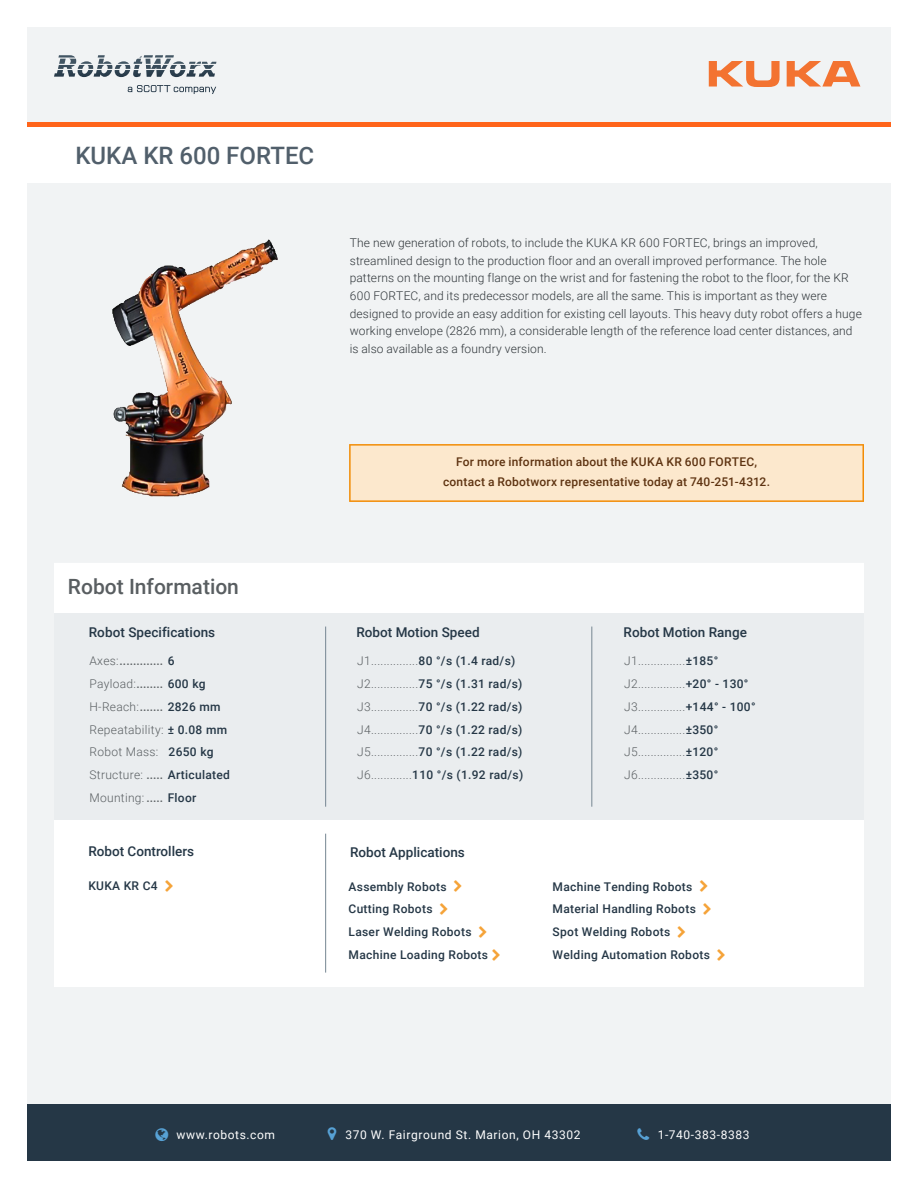
<style>
.page{position:relative;width:918px;height:1188px;background:#fff}
.page>*{position:absolute;margin:0;border:0;box-sizing:border-box;transform-origin:0 0}
.t1{font:500 24px "Roboto";color:#515f6b}
.t2{font:500 21px "Roboto";color:#595e61}
.t3{font:500 13.5px "Roboto";color:#253746}
.t4{font:300 12px/17.7px "Roboto";letter-spacing:.01em;color:#30363a}
.t5{font:300 12px/22.8px "Roboto";letter-spacing:.025em;color:#595e61}
.t6{font:500 12px/22.8px "Roboto";letter-spacing:.025em;color:#253746}
.t7{font:500 12px/19.8px "Roboto";letter-spacing:.015em;color:#5e3311;text-align:center}
.t8{font:12px "Roboto";letter-spacing:.05em;color:#fff}
.s1{font-weight:500}
.s2{font-weight:500;color:#253746}
</style>
<div class="page">
<div style="left:27px;top:27px;width:864px;height:1134px;background:#f1f3f4"></div>
<div style="left:54px;top:563px;width:810px;height:50px;background:#fff"></div>
<div style="left:54px;top:613px;width:810px;height:207px;background:#eaedef"></div>
<div style="left:54px;top:820px;width:810px;height:166px;background:#fff"></div>
<hr style="left:325px;top:627px;width:1px;height:180px;background:#768692">
<hr style="left:325px;top:834px;width:1px;height:139px;background:#768692">
<hr style="left:592px;top:627px;width:1px;height:180px;background:#768692">
<div style="left:27px;top:127px;width:864px;height:56px;background:#fff"></div>
<div style="left:27px;top:1105px;width:864px;height:56px;background:#253746"></div>
<img style="left:112px;top:239px;width:166px;height:258px">
<svg style="left:349px;top:444px;width:515px;height:58px;background:#fbe2c1"></svg>
<svg style="left:128px;top:85px;width:88px;height:9px"></svg>
<svg style="left:54px;top:55px;width:162px;height:22px"></svg>
<svg style="left:709px;top:61px;width:71px;height:26px"></svg>
<svg style="left:787px;top:61px;width:73px;height:26px"></svg>
<div style="left:27px;top:122px;width:864px;height:5px;background:#ff641a"></div>
<h1 class="t1" style="left:76px;top:138px;width:240px">KUKA KR 600 FORTEC</h1>
<p class="t4" style="left:350px;top:233px;width:514px">The new generation of robots, to include the KUKA KR 600 FORTEC, brings an improved, streamlined design to the production floor and an overall improved performance. The hole patterns on the mounting flange on the wrist and for fastening the robot to the floor, for the KR 600 FORTEC, and its predecessor models, are all the same. This is important as they were designed to provide an easy addition for existing cell layouts. This heavy duty robot offers a huge working envelope (2826 mm), a considerable length of the reference load center distances, and is also available as a foundry version.</p>
<h2 class="t2" style="left:68px;top:572px;width:173px">Robot Information</h2>
<p class="t3" style="left:89px;top:623px;width:128px">Robot Specifications</p>
<p class="t5" style="left:89px;top:649px;width:142px">Axes:<span class="s1">.............</span> <span class="s2">6<br></span>Payload:<span class="s1">........</span> <span class="s2">600 kg<br></span>H-Reach:<span class="s1">.......</span> <span class="s2">2826 mm<br></span>Repeatability: <span class="s2">± 0.08 mm<br></span>Robot Mass: <span class="s2">2650 kg<br></span>Structure: <span class="s1">.....</span> <span class="s2">Articulated<br></span>Mounting: <span class="s1">.....</span> <span class="s2">Floor</span></p>
<p class="t3" style="left:88px;top:842px;width:107px">Robot Controllers</p>
<p class="t6" style="left:88px;top:874px;width:71px">KUKA KR C4</p>
<p class="t7" style="left:443px;top:452px;width:328px">For more information about the KUKA KR 600 FORTEC, contact a Robotworx representative today at 740-251-4312.</p>
<p class="t3" style="left:357px;top:623px;width:125px">Robot Motion Speed</p>
<p class="t5" style="left:357px;top:649px;width:168px">J1...............<span class="s2">80 °/s (1.4 rad/s)<br></span>J2...............<span class="s2">75 °/s (1.31 rad/s)<br></span>J3...............<span class="s2">70 °/s (1.22 rad/s)<br></span>J4...............<span class="s2">70 °/s (1.22 rad/s)<br></span>J5...............<span class="s2">70 °/s (1.22 rad/s)<br></span>J6.............<span class="s2">110 °/s (1.92 rad/s)</span></p>
<p class="t3" style="left:624px;top:623px;width:125px">Robot Motion Range</p>
<p class="t5" style="left:624px;top:649px;width:133px">J1...............<span class="s2">±185°<br></span>J2...............<span class="s2">+20° - 130°<br></span>J3...............<span class="s2">+144° - 100°<br></span>J4...............<span class="s2">±350°<br></span>J5...............<span class="s2">±120°<br></span>J6...............<span class="s2">±350°</span></p>
<p class="t3" style="left:350px;top:842px;width:116px">Robot Applications</p>
<p class="t6" style="left:349px;top:874px;width:141px">Assembly Robots<br>Cutting Robots<br>Laser Welding Robots<br>Machine Loading Robots</p>
<p class="t6" style="left:553px;top:874px;width:159px">Machine Tending Robots<br>Material Handling Robots<br>Spot Welding Robots<br>Welding Automation Robots</p>
<p class="t8" style="left:177px;top:1126px;width:100px">www.robots.com</p>
<p class="t8" style="left:345px;top:1126px;width:237px">370 W. Fairground St. Marion, OH 43302</p>
<p class="t8" style="left:658px;top:1126px;width:93px">1-740-383-8383</p>
</div>
